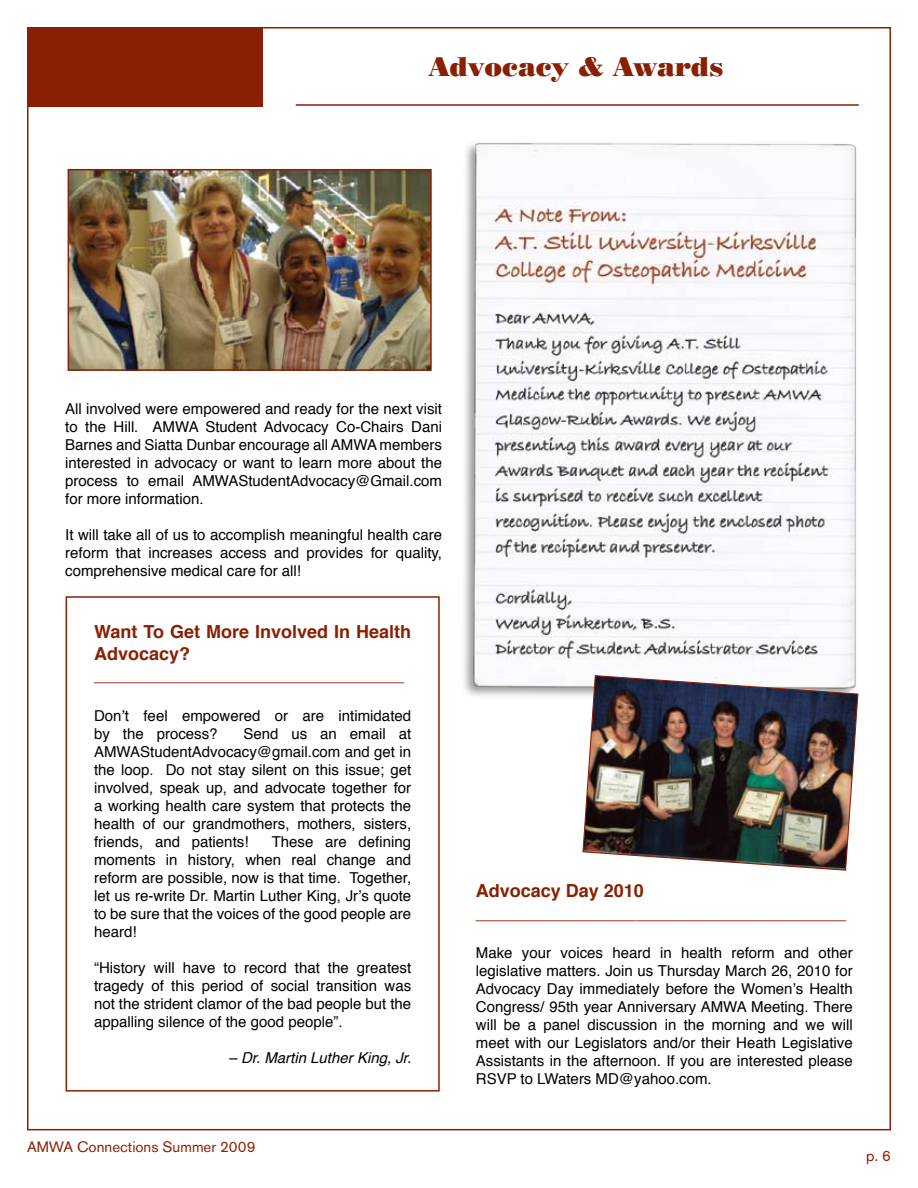
<style>
.page{position:relative;width:918px;height:1188px;background:#fff}
.page>*{position:absolute;margin:0;border:0;box-sizing:border-box;transform-origin:0 0}
.t1{font:27px "Poster Bodoni BT";color:#8a2003}
.t2{font:700 18px/21.6px "Helvetica";color:#8a2003}
.t3{font:15px/18px "Helvetica";color:#000;text-align:justify}
.t4{font:15px "Akzidenz Grotesk BE";color:#8a2003}
.t5{font:italic 15px "Helvetica";color:#000}
</style>
<div class="page">
<div style="left:27px;top:27px;width:235px;height:80px;background:#8a2003"></div>
<hr style="left:296px;top:104px;width:563px;height:2px;background:#8a2003">
<div style="left:66px;top:596px;width:374px;height:496px;border:2px solid #8a2003"></div>
<div style="left:461px;top:140px;width:397px;height:560px;background:#000;opacity:.4"></div>
<img style="left:470px;top:142px;width:388px;height:548px">
<img style="left:582px;top:675px;width:277px;height:196px">
<img style="left:71px;top:172px;width:358px;height:196px">
<div style="left:68px;top:169px;width:364px;height:202px;border:2px solid #8a2003"></div>
<h1 class="t1" style="left:429px;top:50px;width:296px">Advocacy &amp; Awards</h1>
<p class="t3" style="left:65px;top:400px;width:378px">All involved were empowered and ready for the next visit to the Hill. AMWA Student Advocacy Co-Chairs Dani Barnes and Siatta Dunbar encourage all AMWA members interested in advocacy or want to learn more about the process to email AMWAStudentAdvocacy@Gmail.com for more information.</p>
<p class="t3" style="left:65px;top:526px;width:378px">It will take all of us to accomplish meaningful health care reform that increases access and provides for quality, comprehensive medical care for all!</p>
<p class="t2" style="left:94px;top:621px;width:319px">Want To Get More Involved In Health<br>Advocacy? _______________________________</p>
<p class="t3" style="left:94px;top:707px;width:319px">Don’t feel empowered or are intimidated by the process?</p>
<p class="t3" style="left:94px;top:725px;width:319px;text-indent:149px">Send us an email at AMWAStudentAdvocacy@gmail.com and get in the loop. Do not stay silent on this issue; get involved, speak up, and advocate together for a working health care system that protects the health of our grandmothers, mothers, sisters, friends, and patients!</p>
<p class="t3" style="left:94px;top:833px;width:319px;text-indent:178px">These are defining moments in history, when real change and reform are possible, now is that time. Together, let us re-write Dr. Martin Luther King, Jr’s quote to be sure that the voices of the good people are heard!</p>
<p class="t3" style="left:94px;top:959px;width:319px">“History will have to record that the greatest tragedy of this period of social transition was not the strident clamor of the bad people but the appalling silence of the good people”.</p>
<p class="t5" style="left:229px;top:1046px;width:184px">– Dr. Martin Luther King, Jr.</p>
<p class="t4" style="left:27px;top:1138px;width:230px">AMWA Connections Summer 2009</p>
<p class="t2" style="left:476px;top:880px;width:372px">Advocacy Day 2010 _____________________________________</p>
<p class="t3" style="left:476px;top:945px;width:378px">Make your voices heard in health reform and other legislative matters. Join us Thursday March 26, 2010 for Advocacy Day immediately before the Women’s Health Congress/ 95th year Anniversary AMWA Meeting. There will be a panel discussion in the morning and we will meet with our Legislators and/or their Heath Legislative Assistants in the afternoon. If you are interested please RSVP to LWaters MD@yahoo.com.</p>
<p class="t4" style="left:866px;top:1147px;width:26px">p. 6</p>
</div>
